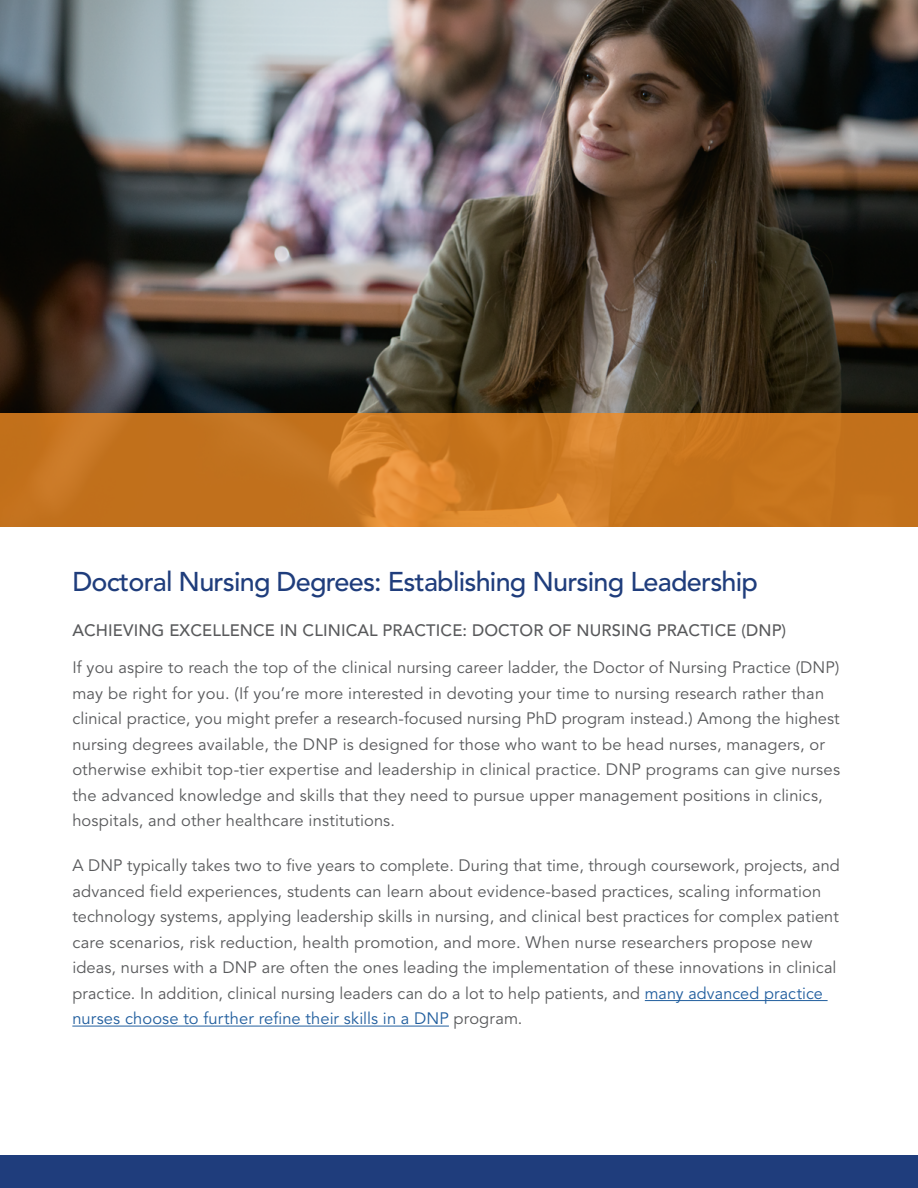
<style>
.page{position:relative;width:918px;height:1188px;background:#fff}
.page>*{position:absolute;margin:0;border:0;box-sizing:border-box;transform-origin:0 0}
.t1{font:500 27px "Avenir";letter-spacing:-.03em;color:#1f3d7c}
.t2{font:16.5px/25.5px "Avenir";letter-spacing:.01em;color:#58595b}
.t3{font:500 16.5px "Avenir";letter-spacing:.01em;color:#58595b}
.s1{color:#215e9e}
</style>
<div class="page">
<div style="left:0;top:1156px;width:918px;height:32px;background:#1f3d7c"></div>
<hr style="left:645px;top:1000px;width:183px;height:1px;background:#215e9e">
<hr style="left:72px;top:1026px;width:377px;height:1px;background:#215e9e">
<img style="left:0;top:0;width:918px;height:526px">
<svg style="left:1px;top:413px;width:917px;height:113px;background:#c97721"></svg>
<h1 class="t1" style="left:72px;top:566px;width:687px">Doctoral Nursing Degrees: Establishing Nursing Leadership</h1>
<p class="t3" style="left:72px;top:621px;width:715px">ACHIEVING EXCELLENCE IN CLINICAL PRACTICE: DOCTOR OF NURSING PRACTICE (DNP)</p>
<p class="t2" style="left:72px;top:655px;width:769px">If you aspire to reach the top of the clinical nursing career ladder, the Doctor of Nursing Practice (DNP) may be right for you. (If you’re more interested in devoting your time to nursing research rather than clinical practice, you might prefer a research-focused nursing PhD program instead.) Among the highest nursing degrees available, the DNP is designed for those who want to be head nurses, managers, or otherwise exhibit top-tier expertise and leadership in clinical practice. DNP programs can give nurses the advanced knowledge and skills that they need to pursue upper management positions in clinics, hospitals, and other healthcare institutions.</p>
<p class="t2" style="left:72px;top:853px;width:769px">A DNP typically takes two to five years to complete. During that time, through coursework, projects, and advanced field experiences, students can learn about evidence-based practices, scaling information technology systems, applying leadership skills in nursing, and clinical best practices for complex patient care scenarios, risk reduction, health promotion, and more. When nurse researchers propose new ideas, nurses with a DNP are often the ones leading the implementation of these innovations in clinical practice. In addition, clinical nursing leaders can do a lot to help patients, and <span class="s1">many advanced practice nurses choose to further refine their skills in a DNP</span> program.</p>
</div>
